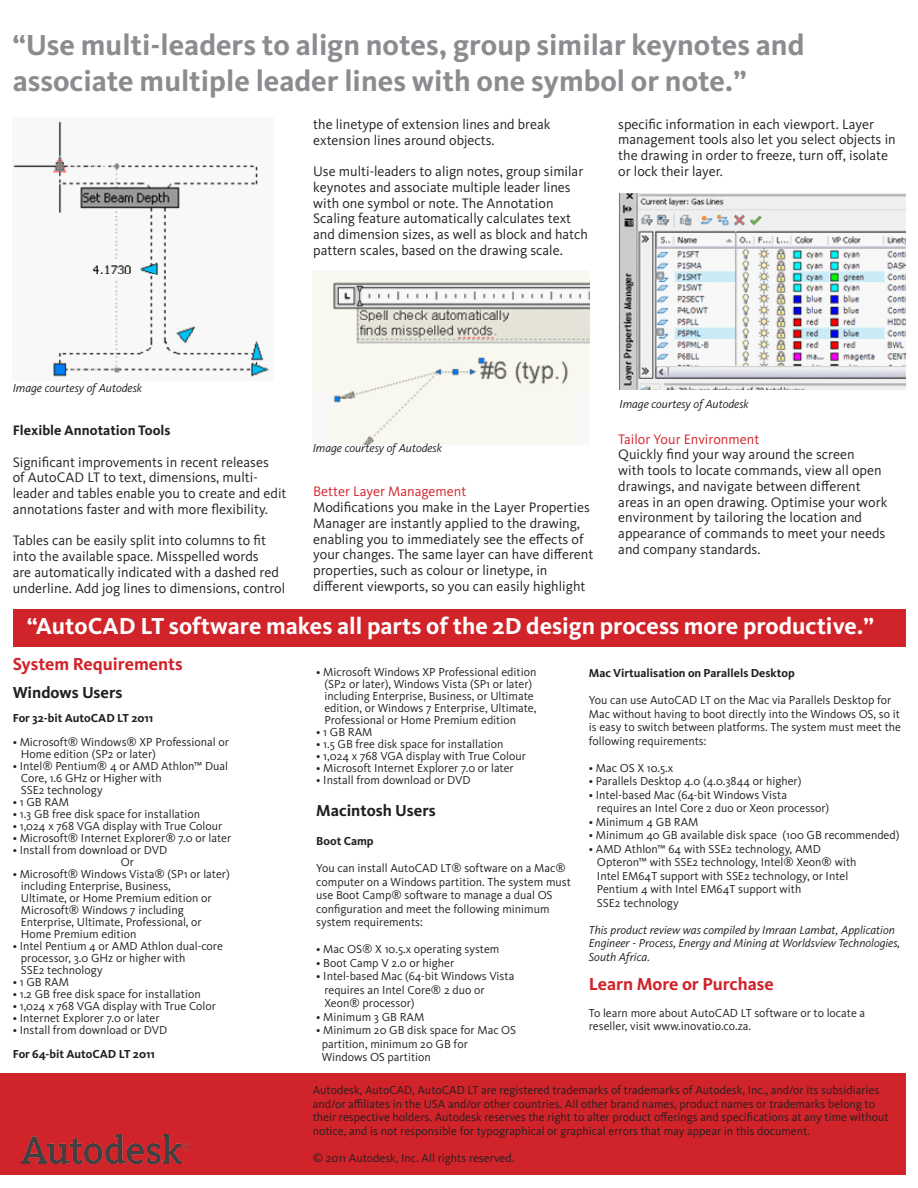
<style>
.page{position:relative;width:918px;height:1188px;background:#fff}
.page>*{position:absolute;margin:0;border:0;box-sizing:border-box;transform-origin:0 0}
.t1{font:700 30px/36px "Kievit Pro";color:#8a8c8f}
.t2{font:700 24px "Kievit Pro";color:#fff}
.t3{font:700 18px "Kievit Pro";color:#d1232a}
.t4{font:700 16.5px "Kievit Pro";color:#231f20}
.t5{font:14.25px/15.8px "Kievit Pro";color:#231f20}
.t6{font:14.25px "Kievit Pro";color:#d1232a}
.t7{font:700 14.25px "Kievit Pro";color:#231f20}
.t8{font:12px/13.5px "Kievit Pro";color:#231f20}
.t9{font:italic 12px/13.5px "Kievit Pro";color:#231f20}
.t10{font:700 12px "Kievit Pro";color:#231f20}
</style>
<div class="page">
<div style="left:0;top:1073px;width:905px;height:102px;background:#d1232a"></div>
<div style="left:13px;top:609px;width:892px;height:38px;background:#d1232a"></div>
<img style="left:22px;top:1135px;width:168px;height:28px">
<img style="left:13px;top:121px;width:256px;height:256px">
<img style="left:313px;top:271px;width:277px;height:174px">
<img style="left:619px;top:194px;width:286px;height:195px">
<p class="t1" style="left:13px;top:27px;width:793px">“Use multi-leaders to align notes, group similar keynotes and associate multiple leader lines with one symbol or note.”</p>
<p class="t5" style="left:313px;top:116px;width:239px">the linetype of extension lines and break extension lines around objects.</p>
<p class="t5" style="left:313px;top:163px;width:276px">Use multi-leaders to align notes, group similar keynotes and associate multiple leader lines with one symbol or note. The Annotation Scaling feature automatically calculates text and dimension sizes, as well as block and hatch pattern scales, based on the drawing scale.</p>
<p class="t5" style="left:618px;top:116px;width:279px">specific information in each viewport. Layer management tools also let you select objects in the drawing in order to freeze, turn off, isolate or lock their layer.</p>
<p class="t9" style="left:13px;top:381px;width:131px">Image courtesy of Autodesk</p>
<p class="t7" style="left:13px;top:422px;width:159px">Flexible Annotation Tools</p>
<p class="t5" style="left:13px;top:454px;width:275px">Significant improvements in recent releases<br>of AutoCAD LT to text, dimensions, multi&shy;leader and tables enable you to create and edit annotations faster and with more flexibility.</p>
<p class="t5" style="left:13px;top:533px;width:274px">Tables can be easily split into columns to fit into the available space. Misspelled words<br>are automatically indicated with a dashed red underline. Add jog lines to dimensions, control</p>
<p class="t9" style="left:313px;top:441px;width:131px">Image courtesy of Autodesk</p>
<p class="t6" style="left:313px;top:483px;width:155px">Better Layer Management</p>
<p class="t5" style="left:313px;top:499px;width:282px">Modifications you make in the Layer Properties Manager are instantly applied to the drawing, enabling you to immediately see the effects of your changes. The same layer can have different properties, such as colour or linetype, in different viewports, so you can easily highlight</p>
<p class="t9" style="left:620px;top:397px;width:131px">Image courtesy of Autodesk</p>
<p class="t6" style="left:618px;top:430px;width:143px">Tailor Your Environment</p>
<p class="t5" style="left:618px;top:447px;width:271px">Quickly find your way around the screen<br>with tools to locate commands, view all open drawings, and navigate between different areas in an open drawing. Optimise your work environment by tailoring the location and appearance of commands to meet your needs and company standards.</p>
<p class="t2" style="left:27px;top:611px;width:849px">“AutoCAD LT software makes all parts of the 2D design process more productive.”</p>
<p class="t3" style="left:13px;top:653px;width:172px">System Requirements</p>
<p class="t4" style="left:13px;top:682px;width:111px">Windows Users</p>
<p class="t10" style="left:13px;top:711px;width:142px">For 32-bit AutoCAD LT 2011</p>
<p class="t8" style="left:21px;top:736px;width:210px;line-height:12px;text-indent:-8px">• Microsoft® Windows® XP Professional or<br>Home edition (SP2 or later)</p>
<p class="t8" style="left:21px;top:760px;width:209px;line-height:12px;text-indent:-8px">• Intel® Pentium® 4 or AMD Athlon™ Dual<br>Core, 1.6 GHz or Higher with</p>
<p class="t8" style="left:21px;top:783px;width:83px">SSE2 technology</p>
<p class="t8" style="left:13px;top:795px;width:58px">• 1 GB RAM</p>
<p class="t8" style="left:13px;top:807px;width:189px">• 1.3 GB free disk space for installation</p>
<p class="t8" style="left:13px;top:819px;width:211px">• 1,024 x 768 VGA display with True Colour</p>
<p class="t8" style="left:13px;top:831px;width:220px">• Microsoft® Internet Explorer® 7.0 or later</p>
<p class="t8" style="left:13px;top:843px;width:156px">• Install from download or DVD</p>
<p class="t8" style="left:121px;top:855px;width:15px">Or</p>
<p class="t8" style="left:21px;top:868px;width:210px;line-height:12px;text-indent:-8px">• Microsoft® Windows Vista® (SP1 or later) including Enterprise, Business,</p>
<p class="t8" style="left:21px;top:892px;width:192px;line-height:12px">Ultimate, or Home Premium edition or<br>Microsoft® Windows 7 including<br>Enterprise, Ultimate, Professional, or<br>Home Premium edition</p>
<p class="t8" style="left:21px;top:940px;width:204px;line-height:12px;text-indent:-8px">• Intel Pentium 4 or AMD Athlon dual-core processor, 3.0 GHz or higher with<br>SSE2 technology</p>
<p class="t8" style="left:13px;top:975px;width:58px">• 1 GB RAM</p>
<p class="t8" style="left:13px;top:987px;width:189px">• 1.2 GB free disk space for installation</p>
<p class="t8" style="left:13px;top:999px;width:205px">• 1,024 x 768 VGA display with True Color</p>
<p class="t8" style="left:13px;top:1011px;width:148px">• Internet Explorer 7.0 or later</p>
<p class="t8" style="left:13px;top:1023px;width:156px">• Install from download or DVD</p>
<p class="t10" style="left:13px;top:1047px;width:144px">For 64-bit AutoCAD LT 2011</p>
<p class="t8" style="left:316px;top:666px;width:222px;line-height:12px;text-align:center">• Microsoft Windows XP Professional edition (SP2 or later), Windows Vista (SP1 or later) including Enterprise, Business, or Ultimate</p>
<p class="t8" style="left:324px;top:702px;width:214px;line-height:12px">edition, or Windows 7 Enterprise, Ultimate,<br>Professional or Home Premium edition</p>
<p class="t8" style="left:316px;top:725px;width:58px">• 1 GB RAM</p>
<p class="t8" style="left:316px;top:737px;width:189px">• 1.5 GB free disk space for installation</p>
<p class="t8" style="left:316px;top:749px;width:211px">• 1,024 x 768 VGA display with True Colour</p>
<p class="t8" style="left:316px;top:761px;width:199px">• Microsoft Internet Explorer 7.0 or later</p>
<p class="t8" style="left:316px;top:773px;width:156px">• Install from download or DVD</p>
<p class="t4" style="left:316px;top:800px;width:121px">Macintosh Users</p>
<p class="t10" style="left:316px;top:834px;width:59px">Boot Camp</p>
<p class="t8" style="left:316px;top:861px;width:256px">You can install AutoCAD LT® software on a Mac® computer on a Windows partition. The system must use Boot Camp® software to manage a dual OS configuration and meet the following minimum system requirements:</p>
<p class="t8" style="left:316px;top:942px;width:185px">• Mac OS® X 10.5.x operating system</p>
<p class="t8" style="left:316px;top:956px;width:140px">• Boot Camp V 2.0 or higher</p>
<p class="t8" style="left:324px;top:969px;width:192px;text-indent:-8px">• Intel-based Mac (64-bit Windows Vista requires an Intel Core® 2 duo or</p>
<p class="t8" style="left:324px;top:996px;width:92px">Xeon® processor)</p>
<p class="t8" style="left:316px;top:1010px;width:110px">• Minimum 3 GB RAM</p>
<p class="t8" style="left:322px;top:1023px;width:196px;text-indent:-5px">• Minimum 20 GB disk space for Mac OS partition, minimum 20 GB for</p>
<p class="t8" style="left:322px;top:1050px;width:111px">Windows OS partition</p>
<p class="t10" style="left:589px;top:666px;width:207px">Mac Virtualisation on Parallels Desktop</p>
<p class="t8" style="left:589px;top:693px;width:314px">You can use AutoCAD LT on the Mac via Parallels Desktop for Mac without having to boot directly into the Windows OS, so it is easy to switch between platforms. The system must meet the following requirements:</p>
<p class="t8" style="left:589px;top:761px;width:86px">• Mac OS X 10.5.x</p>
<p class="t8" style="left:589px;top:774px;width:214px">• Parallels Desktop 4.0 (4.0.3844 or higher)</p>
<p class="t8" style="left:597px;top:788px;width:234px;text-indent:-8px">• Intel-based Mac (64-bit Windows Vista requires an Intel Core 2 duo or Xeon processor)</p>
<p class="t8" style="left:589px;top:815px;width:111px">• Minimum 4 GB RAM</p>
<p class="t8" style="left:589px;top:828px;width:312px">• Minimum 40 GB available disk space (100 GB recommended)</p>
<p class="t8" style="left:597px;top:842px;width:261px;text-indent:-8px">• AMD Athlon™ 64 with SSE2 technology, AMD Opteron™ with SSE2 technology, Intel® Xeon® with Intel EM64T support with SSE2 technology, or Intel Pentium 4 with Intel EM64T support with</p>
<p class="t8" style="left:597px;top:896px;width:83px">SSE2 technology</p>
<p class="t9" style="left:589px;top:923px;width:313px">This product review was compiled by Imraan Lambat, Application<br>Engineer - Process, Energy and Mining at Worldsview Technologies,<br>South Africa.</p>
<p class="t3" style="left:589px;top:973px;width:187px">Learn More or Purchase</p>
<p class="t8" style="left:589px;top:1006px;width:278px">To learn more about AutoCAD LT software or to locate a reseller, visit www.inovatio.co.za.</p>
<p class="t8" style="left:313px;top:1083px;width:577px">Autodesk, AutoCAD, AutoCAD LT are registered trademarks of trademarks of Autodesk, Inc., and/or its subsidiaries and/or affiliates in the USA and/or other countries. All other brand names, product names or trademarks belong to their respective holders. Autodesk reserves the right to alter product offerings and specifications at any time without notice, and is not responsible for typographical or graphical errors that may appear in this document.</p>
<p class="t8" style="left:313px;top:1152px;width:203px">© 2011 Autodesk, Inc. All rights reserved.</p>
</div>
